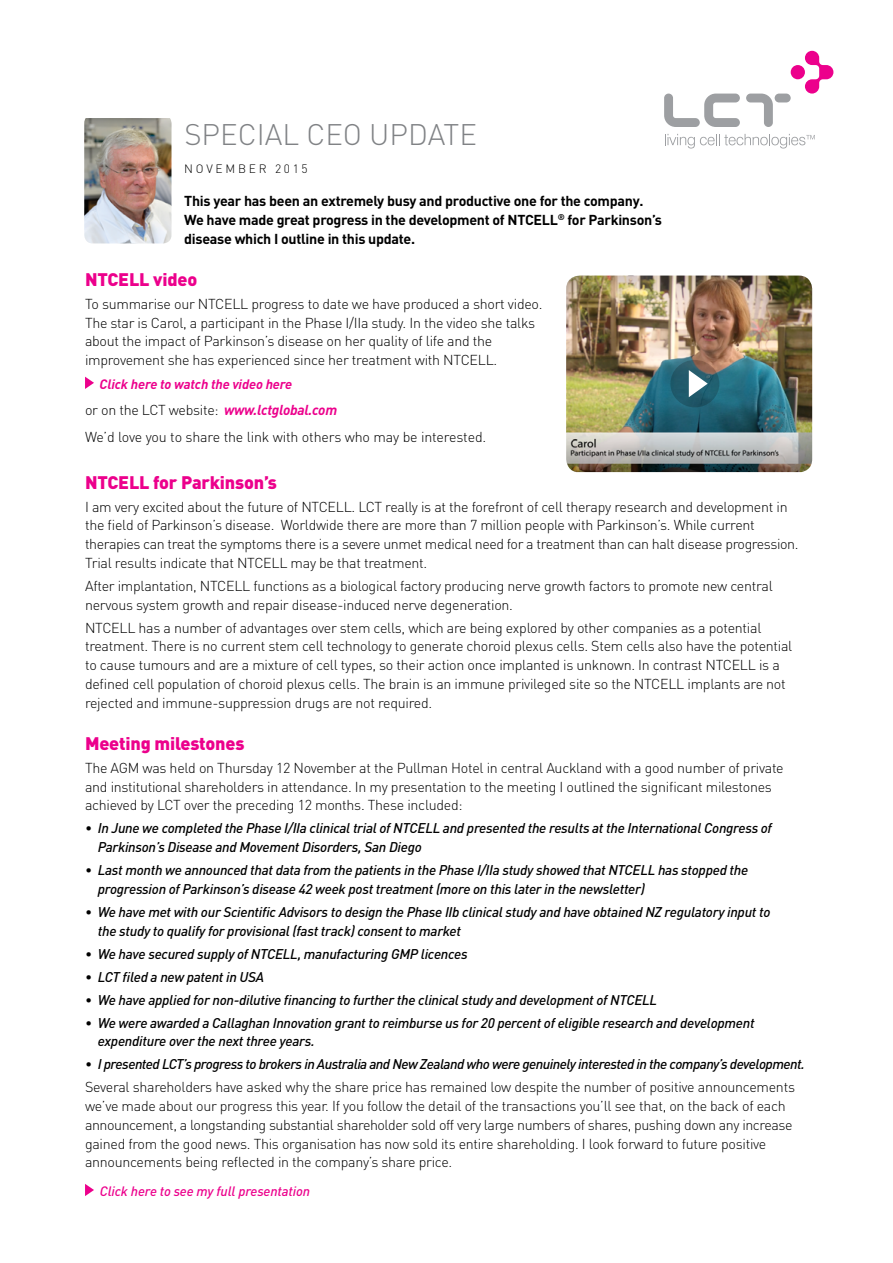
<style>
.page{position:relative;width:893px;height:1263px;background:#fff}
.page>*{position:absolute;margin:0;border:0;box-sizing:border-box;transform-origin:0 0}
.t1{font:300 29.4px "DINOT";color:#808285}
.t2{font:900 18px "DINOT";letter-spacing:-.01em;color:#ec008c}
.t3{font:300 14.25px/18.8px "DINOT";letter-spacing:-.02em;color:#000}
.t4{font:700 14.25px/18.8px "DINOT";letter-spacing:-.02em;color:#000}
.t5{font:italic 500 13.95px/18.8px "DINOT";letter-spacing:-.02em;color:#000}
.t6{font:italic 500 13.95px "DINOT";letter-spacing:-.04em;color:#000}
.t7{font:italic 500 13.5px "DINOT";letter-spacing:-.01em;color:#ec008c}
.t8{font:italic 700 13.5px "DINOT";letter-spacing:-.01em;color:#ec008c}
.t9{font:300 12px "DINOT";letter-spacing:.23em;color:#000}
.s1{font-weight:700;font-style:italic;color:#ec008c}
</style>
<div class="page">
<div style="left:791px;top:65px;width:14px;height:14px;background:#ec008c;border-radius:50%"></div>
<svg style="left:805px;top:51px;width:28px;height:43px"></svg>
<svg style="left:664px;top:94px;width:76px;height:33px"></svg>
<svg style="left:746px;top:94px;width:27px;height:33px"></svg>
<div style="left:775px;top:94px;width:16px;height:8px;background:#9d9fa2;border-radius:4px"></div>
<svg style="left:665px;top:134px;width:150px;height:14px"></svg>
<svg style="left:85px;top:377px;width:9px;height:12px"></svg>
<svg style="left:85px;top:1184px;width:9px;height:12px"></svg>
<img style="left:84px;top:118px;width:87px;height:125px">
<img style="left:566px;top:276px;width:246px;height:196px">
<svg style="left:670px;top:360px;width:49px;height:47px"></svg>
<svg style="left:689px;top:370px;width:19px;height:27px"></svg>
<h1 class="t1" style="left:184px;top:114px;width:294px">SPECIAL CEO UPDATE</h1>
<p class="t9" style="left:184px;top:160px;width:125px">NOVEMBER 2015</p>
<p class="t4" style="left:184px;top:191px;width:479px">This year has been an extremely busy and productive one for the company.<br>We have made great progress in the development of NTCELL<sup>®</sup> for Parkinson’s disease which I outline in this update.</p>
<p class="t2" style="left:85px;top:267px;width:114px">NTCELL video</p>
<p class="t3" style="left:85px;top:294px;width:459px">To summarise our NTCELL progress to date we have produced a short video.<br>The star is Carol, a participant in the Phase I/IIa study. In the video she talks about the impact of Parkinson’s disease on her quality of life and the improvement she has experienced since her treatment with NTCELL.</p>
<p class="t8" style="left:100px;top:375px;width:194px">Click here to watch the video here</p>
<p class="t3" style="left:85px;top:395px;width:403px;line-height:27.3px">or on the LCT website: <span class="s1">www.lctglobal.com<br></span>We’d love you to share the link with others who may be interested.</p>
<p class="t2" style="left:85px;top:470px;width:193px">NTCELL for Parkinson’s</p>
<p class="t3" style="left:85px;top:496px;width:715px">I am very excited about the future of NTCELL. LCT really is at the forefront of cell therapy research and development in the field of Parkinson’s disease. Worldwide there are more than 7 million people with Parkinson’s. While current therapies can treat the symptoms there is a severe unmet medical need for a treatment than can halt disease progression.<br>Trial results indicate that NTCELL may be that treatment.</p>
<p class="t3" style="left:85px;top:576px;width:689px">After implantation, NTCELL functions as a biological factory producing nerve growth factors to promote new central nervous system growth and repair disease-induced nerve degeneration.</p>
<p class="t3" style="left:85px;top:617px;width:709px">NTCELL has a number of advantages over stem cells, which are being explored by other companies as a potential treatment. There is no current stem cell technology to generate choroid plexus cells. Stem cells also have the potential to cause tumours and are a mixture of cell types, so their action once implanted is unknown. In contrast NTCELL is a defined cell population of choroid plexus cells. The brain is an immune privileged site so the NTCELL implants are not rejected and immune-suppression drugs are not required.</p>
<p class="t2" style="left:85px;top:731px;width:161px">Meeting milestones</p>
<p class="t3" style="left:85px;top:758px;width:700px">The AGM was held on Thursday 12 November at the Pullman Hotel in central Auckland with a good number of private and institutional shareholders in attendance. In my presentation to the meeting I outlined the significant milestones achieved by LCT over the preceding 12 months. These included:</p>
<p class="t5" style="left:98px;top:818px;width:676px;text-indent:-13px">• In June we completed the Phase I/IIa clinical trial of NTCELL and presented the results at the International Congress of<br>Parkinson’s Disease and Movement Disorders, San Diego</p>
<p class="t5" style="left:98px;top:860px;width:652px;text-indent:-13px">• Last month we announced that data from the patients in the Phase I/IIa study showed that NTCELL has stopped the progression of Parkinson’s disease 42 week post treatment (more on this later in the newsletter)</p>
<p class="t5" style="left:98px;top:902px;width:674px;text-indent:-13px">• We have met with our Scientific Advisors to design the Phase IIb clinical study and have obtained NZ regulatory input to the study to qualify for provisional (fast track) consent to market</p>
<p class="t5" style="left:85px;top:944px;width:384px">• We have secured supply of NTCELL, manufacturing GMP licences</p>
<p class="t5" style="left:85px;top:967px;width:181px">• LCT filed a new patent in USA</p>
<p class="t5" style="left:85px;top:990px;width:574px">• We have applied for non-dilutive financing to further the clinical study and development of NTCELL</p>
<p class="t5" style="left:98px;top:1013px;width:658px;text-indent:-13px">• We were awarded a Callaghan Innovation grant to reimburse us for 20 percent of eligible research and development expenditure over the next three years.</p>
<p class="t6" style="left:85px;top:1055px;width:721px">• I presented LCT’s progress to brokers in Australia and New Zealand who were genuinely interested in the company’s development.</p>
<p class="t3" style="left:85px;top:1077px;width:711px">Several shareholders have asked why the share price has remained low despite the number of positive announcements we’ve made about our progress this year. If you follow the detail of the transactions you’ll see that, on the back of each announcement, a longstanding substantial shareholder sold off very large numbers of shares, pushing down any increase gained from the good news. This organisation has now sold its entire shareholding. I look forward to future positive announcements being reflected in the company’s share price.</p>
<p class="t7" style="left:100px;top:1182px;width:212px">Click here to see my full presentation</p>
</div>
